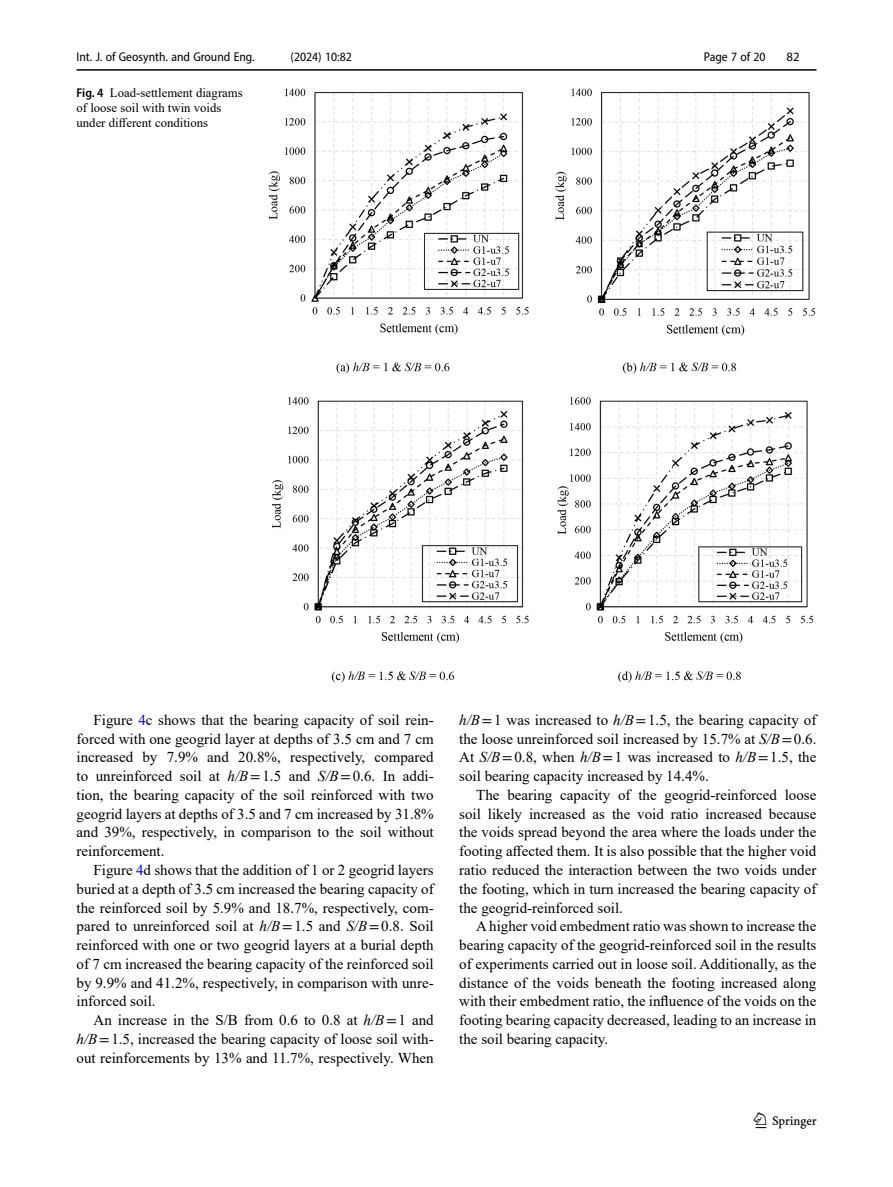
<style>
.page{position:relative;width:893px;height:1187px;background:#fff}
.page>*{position:absolute;margin:0;border:0;box-sizing:border-box;transform-origin:0 0}
.t1{font:22.5px "Springnew";color:#000}
.Body_Text_Indent{font:15px/18.8px "Times New Roman";color:#000;text-align:justify}
.Figure_Caption_Side{font:12.75px/15px "Times New Roman";color:#000}
.t2{font:semi-condensed 12.75px "Myriad Pro";color:#000}
.t3{font:12.75px "Myriad Pro";color:#000}
.s1{font-family:"Myriad Pro";font-weight:600;font-stretch:semi-condensed}
.s2{color:#00f}
.s3{font-style:italic}
.s4{font-family:"STIX"}
</style>
<div class="page">
<hr style="left:77px;top:69px;width:739px;height:2px;background:#000">
<img style="left:268px;top:88px;width:548px;height:595px">
<p class="t2" style="left:77px;top:49px;width:180px">Int. J. of Geosynth. and Ground Eng.</p>
<p class="t2" style="left:291px;top:49px;width:63px">(2024) 10:82</p>
<p class="Figure_Caption_Side" style="left:77px;top:84px;width:168px"><span class="s1">Fig. 4</span> Load-settlement diagrams of loose soil with twin voids under different conditions</p>
<p class="t2" style="left:704px;top:49px;width:63px">Page 7 of 20</p>
<p class="t3" style="left:786px;top:48px;width:15px">82</p>
<p class="Body_Text_Indent" style="left:77px;top:710px;width:359px;text-indent:17px">Figure <span class="s2">4</span>c shows that the bearing capacity of soil rein&shy;forced with one geogrid layer at depths of 3.5 cm and 7 cm increased by 7.9% and 20.8%, respectively, compared to unreinforced soil at <span class="s3">h/B</span><span class="s4">=</span>1.5 and <span class="s3">S/B</span><span class="s4">=</span>0.6. In addi&shy;tion, the bearing capacity of the soil reinforced with two geogrid layers at depths of 3.5 and 7 cm increased by 31.8% and 39%, respectively, in comparison to the soil without reinforcement.</p>
<p class="Body_Text_Indent" style="left:77px;top:860px;width:359px;text-indent:17px">Figure <span class="s2">4</span>d shows that the addition of 1 or 2 geogrid layers buried at a depth of 3.5 cm increased the bearing capacity of the reinforced soil by 5.9% and 18.7%, respectively, com&shy;pared to unreinforced soil at <span class="s3">h/B</span><span class="s4">=</span>1.5 and <span class="s3">S/B</span><span class="s4">=</span>0.8. Soil reinforced with one or two geogrid layers at a burial depth of 7 cm increased the bearing capacity of the reinforced soil by 9.9% and 41.2%, respectively, in comparison with unre&shy;inforced soil.</p>
<p class="Body_Text_Indent" style="left:77px;top:1010px;width:359px;text-indent:17px">An increase in the S/B from 0.6 to 0.8 at <span class="s3">h/B</span><span class="s4">=</span>1 and <span class="s3">h/B</span><span class="s4">=</span>1.5, increased the bearing capacity of loose soil with&shy;out reinforcements by 13% and 11.7%, respectively. When</p>
<p class="Body_Text_Indent" style="left:459px;top:710px;width:359px"><span class="s3">h/B</span><span class="s4">=</span>1 was increased to <span class="s3">h/B</span><span class="s4">=</span>1.5, the bearing capacity of the loose unreinforced soil increased by 15.7% at <span class="s3">S/B</span><span class="s4">=</span>0.6.<br>At <span class="s3">S/B</span><span class="s4">=</span>0.8, when <span class="s3">h/B</span><span class="s4">=</span>1 was increased to <span class="s3">h/B</span><span class="s4">=</span>1.5, the soil bearing capacity increased by 14.4%.</p>
<p class="Body_Text_Indent" style="left:459px;top:785px;width:359px;text-indent:17px">The bearing capacity of the geogrid-reinforced loose soil likely increased as the void ratio increased because the voids spread beyond the area where the loads under the footing affected them. It is also possible that the higher void ratio reduced the interaction between the two voids under the footing, which in turn increased the bearing capacity of the geogrid-reinforced soil.</p>
<p class="Body_Text_Indent" style="left:459px;top:916px;width:359px;text-indent:17px">A higher void embedment ratio was shown to increase the bearing capacity of the geogrid-reinforced soil in the results of experiments carried out in loose soil. Additionally, as the distance of the voids beneath the footing increased along with their embedment ratio, the influence of the voids on the footing bearing capacity decreased, leading to an increase in the soil bearing capacity.</p>
<h1 class="t1" style="left:756px;top:1107px;width:63px">1 3</h1>
</div>
